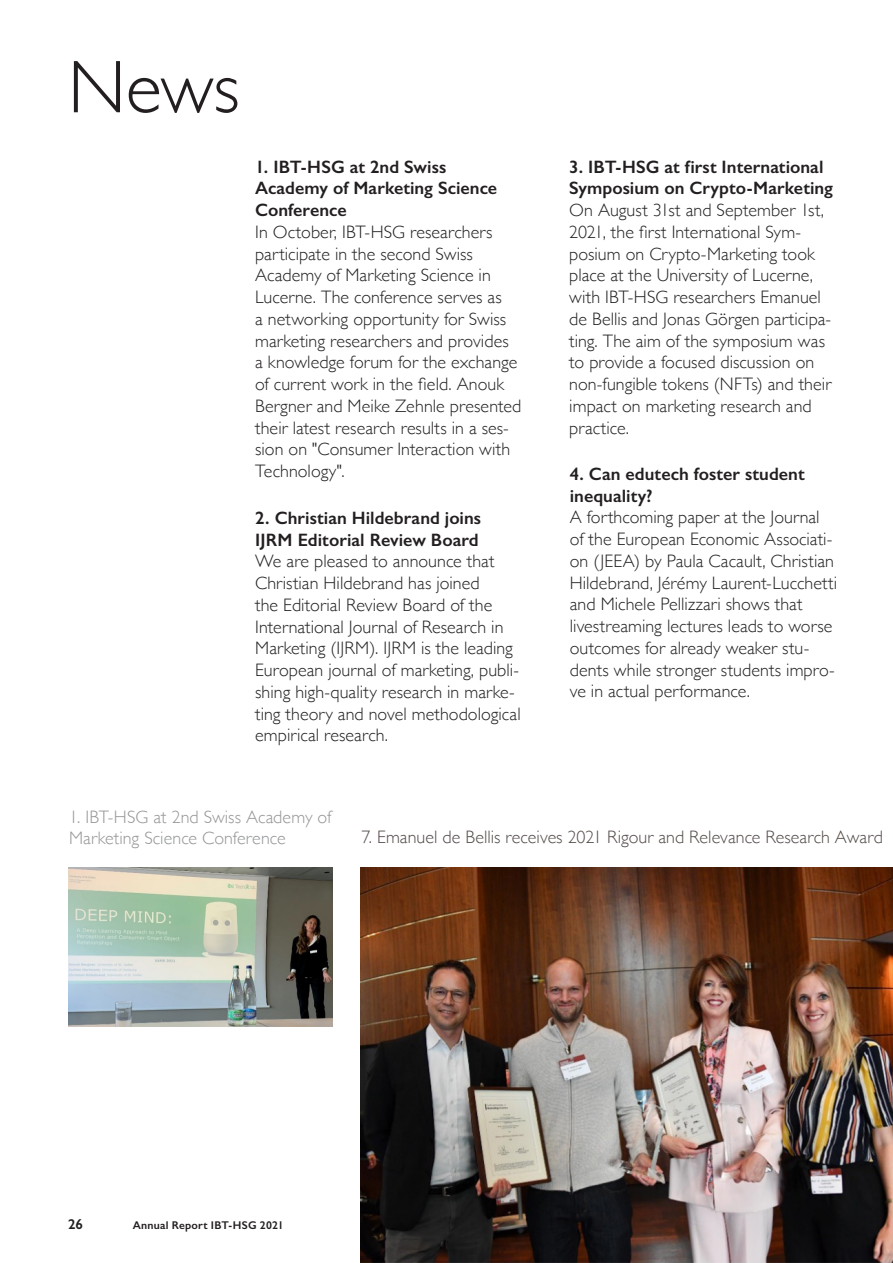
<style>
.page{position:relative;width:893px;height:1263px;background:#fff}
.page>*{position:absolute;margin:0;border:0;box-sizing:border-box;transform-origin:0 0}
.Title_30_Black{font:300 75px "Gill Sans";color:#231f20}
.Box_Title_12{font:300 18px/21.8px "Gill Sans";letter-spacing:.005em;color:#231f20}
.Subtitle_12{font:600 18px/21.8px "Gill Sans";letter-spacing:.005em;color:#231f20}
.Title_20_Green{font:300 18px "Gill Sans";color:#524a47}
.Subtitle_12-2{font:300 18px/21.8px "Gill Sans";letter-spacing:.005em;color:#939598}
.t1{font:600 14.25px "Gill Sans";color:#231f20}
.t2{font:600 11.25px "Gill Sans";letter-spacing:.02em;color:#231f20}
</style>
<div class="page">
<img style="left:360px;top:867px;width:533px;height:396px">
<img style="left:68px;top:867px;width:265px;height:160px">
<p class="Title_30_Black" style="left:68px;top:29px;width:173px">News</p>
<p class="Subtitle_12" style="left:255px;top:155px;width:244px">1. IBT-HSG at 2nd Swiss<br>Academy of Marketing Science<br>Conference</p>
<p class="Box_Title_12" style="left:255px;top:220px;width:268px">In October, IBT-HSG researchers participate in the second Swiss<br>Academy of Marketing Science in<br>Lucerne. The conference serves as<br>a networking opportunity for Swiss marketing researchers and provides<br>a knowledge forum for the exchange of current work in the field. Anouk<br>Bergner and Meike Zehnle presented their latest research results in a ses&shy;sion on "Consumer Interaction with<br>Technology".</p>
<p class="Subtitle_12" style="left:255px;top:507px;width:228px">2. Christian Hildebrand joins<br>IJRM Editorial Review Board</p>
<p class="Box_Title_12" style="left:255px;top:550px;width:267px">We are pleased to announce that Christian Hildebrand has joined<br>the Editorial Review Board of the International Journal of Research in Marketing (IJRM). IJRM is the leading European journal of marketing, publi&shy;shing high-quality research in marke&shy;ting theory and novel methodological empirical research.</p>
<p class="Subtitle_12" style="left:569px;top:155px;width:265px">3. IBT-HSG at first International<br>Symposium on Crypto-Marketing</p>
<p class="Box_Title_12" style="left:569px;top:198px;width:264px">On August 31st and September 1st,<br>2021, the first International Sym&shy;posium on Crypto-Marketing took place at the University of Lucerne, with IBT-HSG researchers Emanuel de Bellis and Jonas Görgen participa&shy;ting. The aim of the symposium was to provide a focused discussion on non-fungible tokens (NFTs) and their impact on marketing research and practice.</p>
<p class="Subtitle_12" style="left:570px;top:463px;width:236px">4. Can edutech foster student inequality?</p>
<p class="Box_Title_12" style="left:570px;top:506px;width:269px">A forthcoming paper at the Journal of the European Economic Associati&shy;on (JEEA) by Paula Cacault, Christian Hildebrand, Jérémy Laurent-Lucchetti and Michele Pellizzari shows that livestreaming lectures leads to worse outcomes for already weaker stu&shy;dents while stronger students impro&shy;ve in actual performance.</p>
<p class="Subtitle_12-2" style="left:69px;top:805px;width:264px">1. IBT-HSG at 2nd Swiss Academy of<br>Marketing Science Conference</p>
<p class="Title_20_Green" style="left:361px;top:823px;width:523px">7. Emanuel de Bellis receives 2021 Rigour and Relevance Research Award</p>
<p class="t1" style="left:68px;top:1215px;width:17px">26</p>
<p class="t2" style="left:133px;top:1218px;width:153px">Annual Report IBT-HSG 2021</p>
</div>
